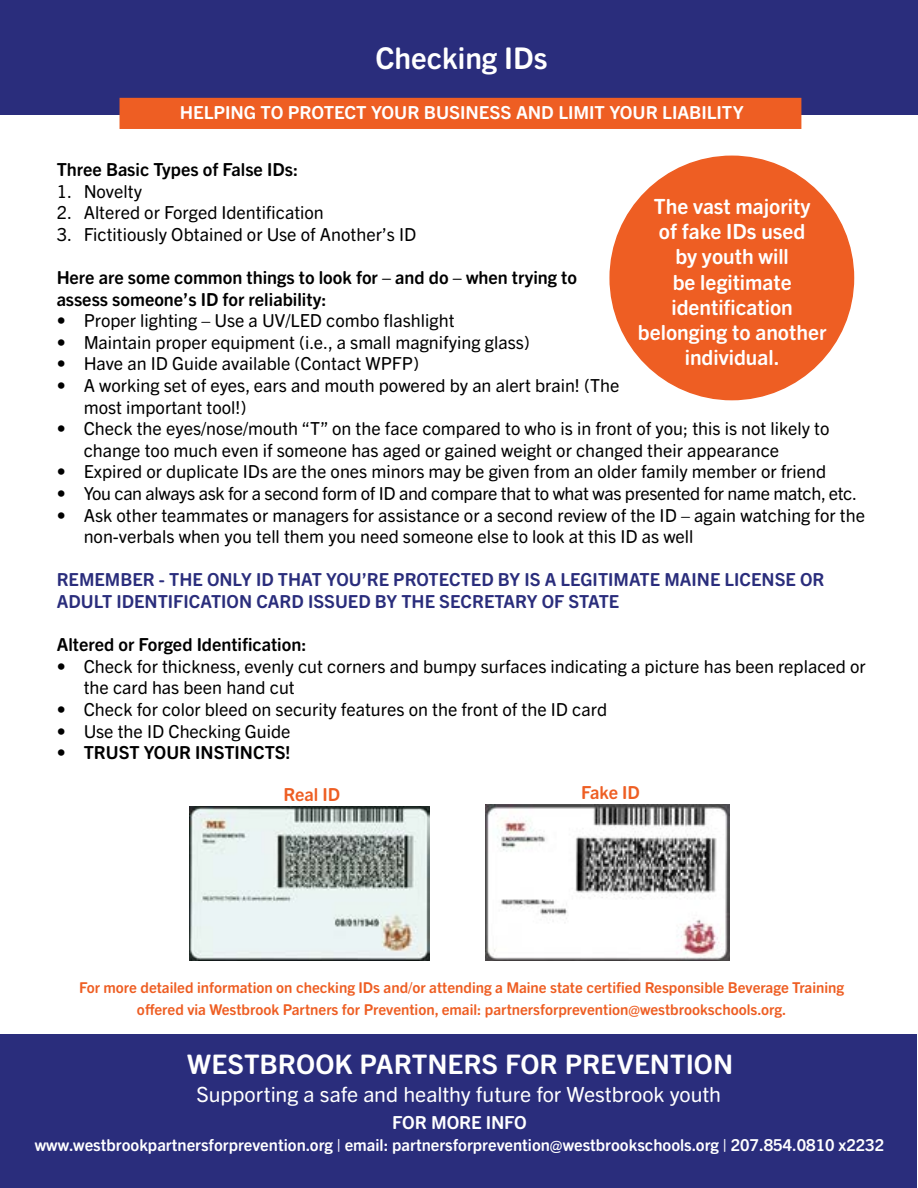
<style>
.page{position:relative;width:918px;height:1188px;background:#fff}
.page>*{position:absolute;margin:0;border:0;box-sizing:border-box;transform-origin:0 0}
.t1{font:700 30px "Trade Gothic Next SR Pro";color:#fff}
.t2{font:700 27px "Trade Gothic Next SR Pro";color:#fff}
.t3{font:700 21px/25.2px "Trade Gothic Next SR Pro";color:#fff;text-align:center}
.t4{font:21px "Trade Gothic Next SR Pro";letter-spacing:-.005em;color:#fff}
.t5{font:18px/21.6px "Trade Gothic Next SR Pro";color:#000}
.t6{font:700 18px/21.6px "Trade Gothic Next SR Pro";color:#000}
.t7{font:700 18px/21.6px "Trade Gothic Next SR Pro";color:#2a2d7c}
.t8{font:18px "Trade Gothic Next SR Pro";letter-spacing:-.02em;color:#000}
.t9{font:700 18px "Trade Gothic Next SR Pro";letter-spacing:-.005em;color:#fff}
.t10{font:700 18px "Trade Gothic Next SR Pro";color:#ee5e23}
.t11{font:700 16.5px "Trade Gothic Next SR Pro";color:#fff}
.t12{font:700 15px/21.6px "Trade Gothic Next SR Pro";color:#ee5e23;text-align:center}
</style>
<div class="page">
<div style="left:0;top:1035px;width:917px;height:153px;background:#2a2d7c"></div>
<div style="left:610px;top:156px;width:243px;height:244px;background:#ee5e23;border-radius:50%"></div>
<div style="left:0;top:0;width:918px;height:114px;background:#2a2d7c"></div>
<div style="left:120px;top:98px;width:681px;height:31px;background:#ee5e23"></div>
<img style="left:189px;top:807px;width:240px;height:154px">
<img style="left:485px;top:804px;width:245px;height:157px">
<h1 class="t1" style="left:375px;top:37px;width:174px">Checking IDs</h1>
<p class="t9" style="left:180px;top:100px;width:565px">HELPING TO PROTECT YOUR BUSINESS AND LIMIT YOUR LIABILITY</p>
<p class="t6" style="left:57px;top:157px;width:243px">Three Basic Types of False IDs:</p>
<p class="t5" style="left:57px;top:179px;width:87px">1. Novelty</p>
<p class="t5" style="left:57px;top:201px;width:269px">2. Altered or Forged Identification</p>
<p class="t5" style="left:57px;top:222px;width:361px">3. Fictitiously Obtained or Use of Another’s ID</p>
<p class="t6" style="left:57px;top:265px;width:522px">Here are some common things to look for – and do – when trying to assess someone’s ID for reliability:</p>
<p class="t5" style="left:57px;top:309px;width:399px">• Proper lighting – Use a UV/LED combo flashlight</p>
<p class="t5" style="left:57px;top:330px;width:475px">• Maintain proper equipment (i.e., a small magnifying glass)</p>
<p class="t5" style="left:57px;top:352px;width:364px">• Have an ID Guide available (Contact WPFP)</p>
<p class="t5" style="left:84px;top:373px;width:537px;text-indent:-27px">• A working set of eyes, ears and mouth powered by an alert brain! (The most important tool!)</p>
<p class="t5" style="left:84px;top:417px;width:747px;text-indent:-27px">• Check the eyes/nose/mouth “T” on the face compared to who is in front of you; this is not likely to change too much even if someone has aged or gained weight or changed their appearance</p>
<p class="t5" style="left:57px;top:460px;width:771px">• Expired or duplicate IDs are the ones minors may be given from an older family member or friend</p>
<p class="t8" style="left:57px;top:481px;width:802px">• You can always ask for a second form of ID and compare that to what was presented for name match, etc.</p>
<p class="t5" style="left:84px;top:503px;width:783px;text-indent:-27px">• Ask other teammates or managers for assistance or a second review of the ID – again watching for the non-verbals when you tell them you need someone else to look at this ID as well</p>
<p class="t7" style="left:57px;top:568px;width:769px">REMEMBER - THE ONLY ID THAT YOU’RE PROTECTED BY IS A LEGITIMATE MAINE LICENSE OR<br>ADULT IDENTIFICATION CARD ISSUED BY THE SECRETARY OF STATE</p>
<p class="t6" style="left:57px;top:633px;width:251px">Altered or Forged Identification:</p>
<p class="t5" style="left:84px;top:654px;width:784px;text-indent:-27px">• Check for thickness, evenly cut corners and bumpy surfaces indicating a picture has been replaced or the card has been hand cut</p>
<p class="t5" style="left:57px;top:697px;width:552px">• Check for color bleed on security features on the front of the ID card</p>
<p class="t5" style="left:57px;top:719px;width:235px">• Use the ID Checking Guide</p>
<p class="t6" style="left:57px;top:741px;width:235px">• TRUST YOUR INSTINCTS!</p>
<p class="t3" style="left:638px;top:192px;width:190px">The vast majority<br>of fake IDs used<br>by youth will<br>be legitimate identification belonging to another individual.</p>
<p class="t10" style="left:284px;top:782px;width:58px">Real ID</p>
<p class="t10" style="left:581px;top:779px;width:60px">Fake ID</p>
<p class="t12" style="left:79px;top:976px;width:767px">For more detailed information on checking IDs and/or attending a Maine state certified Responsible Beverage Training offered via Westbrook Partners for Prevention, email: partnersforprevention@westbrookschools.org.</p>
<h2 class="t2" style="left:187px;top:1045px;width:547px">WESTBROOK PARTNERS FOR PREVENTION</h2>
<p class="t4" style="left:196px;top:1080px;width:526px">Supporting a safe and healthy future for Westbrook youth</p>
<p class="t9" style="left:392px;top:1110px;width:136px">FOR MORE INFO</p>
<p class="t11" style="left:35px;top:1133px;width:851px">www.westbrookpartnersforprevention.org | email: partnersforprevention@westbrookschools.org | 207.854.0810 x2232</p>
</div>
